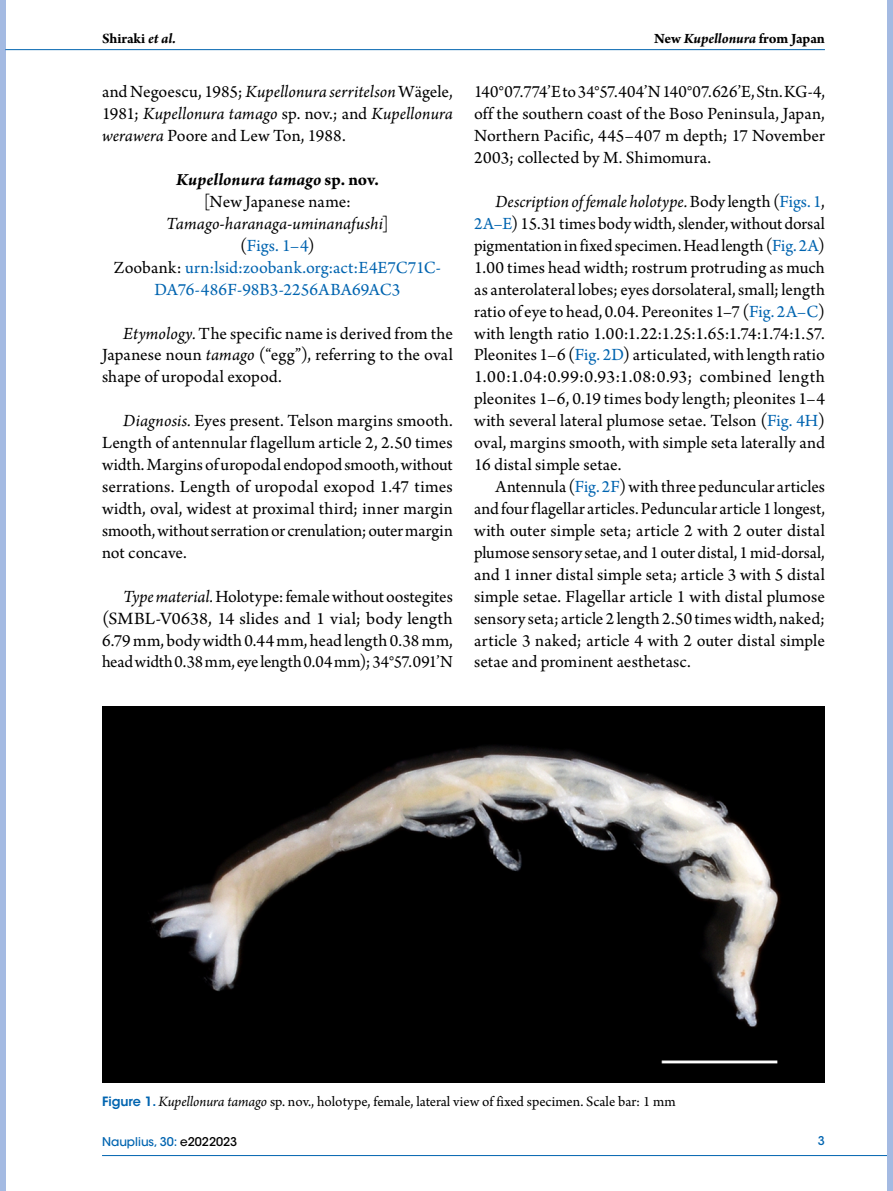
<style>
.page{position:relative;width:893px;height:1191px;background:#fff}
.page>*{position:absolute;margin:0;border:0;box-sizing:border-box;transform-origin:0 0}
.t1{font:18.15px "Arno Pro";letter-spacing:.005em;color:#000}
.t2{font:18px/21.9px "Arno Pro";color:#000;text-align:justify}
.t3{font:18px/21.9px "Arno Pro";letter-spacing:.005em;color:#0064b0;text-align:center}
.t4{font:17.85px "Arno Pro";letter-spacing:-.005em;color:#000}
.t5{font:15px "Arno Pro";color:#000}
.t6{font:700 15px "Arno Pro";letter-spacing:-.005em;color:#000}
.t7{font:500 12px "ITC Avant Garde Std";color:#0064b0}
.s1{font-style:italic}
.s2{font-weight:700;font-style:italic;color:#000}
.s3{font-weight:700;color:#000}
.s4{color:#000}
.s5{font-style:italic;color:#000}
.s6{font-size:18px}
.s7{color:#0064b0}
.s8{font-family:"ITC Avant Garde Std";font-weight:600;font-size:12.75px;color:#0064b0}
</style>
<div class="page">
<div style="left:0;top:0;width:5px;height:1191px;background:#a4bae2"></div>
<hr style="left:102px;top:1155px;width:791px;height:1px;background:#0064b0">
<hr style="left:5px;top:49px;width:820px;height:1px;background:#0064b0">
<div style="left:888px;top:0;width:5px;height:1191px;background:#a4bae2"></div>
<img style="left:103px;top:706px;width:721px;height:376px">
<p class="t6" style="left:102px;top:30px;width:75px">Shiraki <span class="s1">et al.</span></p>
<p class="t2" style="left:102px;top:82px;width:352px">and Negoescu, 1985; <span class="s1">Kupellonura serritelson</span> Wägele, 1981; <span class="s1">Kupellonura tamago</span> sp. nov.; and <span class="s1">Kupellonura werawera</span> Poore and Lew Ton, 1988.</p>
<p class="t3" style="left:114px;top:170px;width:329px"><span class="s2">Kupellonura tamago</span> <span class="s3">sp. nov.<br></span><span class="s4">[New Japanese name:<br></span><span class="s5">Tamago-haranaga-uminanafushi</span><span class="s4">]<br>(</span>Figs. 1–4<span class="s4">)<br>Zoobank:</span> urn:lsid:zoobank.org:act:E4E7C71C-<br>DA76-486F-98B3-2256ABA69AC3</p>
<p class="t2" style="left:102px;top:323px;width:352px;text-indent:21px"><span class="s1">Etymology.</span>The specific name is derived from the Japanese noun <span class="s1">tamago</span> (“egg”), referring to the oval shape of uropodal exopod.</p>
<p class="t2" style="left:102px;top:411px;width:352px;text-indent:21px"><span class="s1">Diagnosis.</span> Eyes present. Telson margins smooth.<br>Length of antennular flagellum article 2, 2.50 times width. Margins of uropodal endopod smooth, without serrations. Length of uropodal exopod 1.47 times width, oval, widest at proximal third; inner margin smooth, without serration or crenulation; outer margin not concave.</p>
<p class="t2" style="left:123px;top:586px;width:331px"><span class="s1">Type material.</span> Holotype: female without oostegites</p>
<p class="t1" style="left:102px;top:608px;width:352px">(SMBL-V0638, 14 slides and 1 vial; body length</p>
<p class="t2" style="left:102px;top:630px;width:352px">6.79 mm, body width 0.44 mm, head length 0.38 mm,</p>
<p class="t4" style="left:102px;top:652px;width:352px">head width 0.38 mm, eye length 0.04 mm); 34°57<span class="s6">.</span>091’N</p>
<p class="t6" style="left:654px;top:30px;width:172px">New <span class="s1">Kupellonura</span> from Japan</p>
<p class="t2" style="left:474px;top:82px;width:352px">140°07.774’E to 34°57.404’N 140°07.626’E, Stn. KG‑4, off the southern coast of the Boso Peninsula, Japan, Northern Pacific, 445–407 m depth; 17 November 2003; collected by M. Shimomura.</p>
<p class="t2" style="left:474px;top:191px;width:352px;text-indent:21px"><span class="s1">Description of female holotype.</span> Body length (<span class="s7">Figs. 1</span>, <span class="s7">2A–E</span>) 15.31 times body width, slender, without dorsal pigmentation in fixed specimen. Head length (<span class="s7">Fig. 2A</span>)<br>1.00 times head width; rostrum protruding as much as anterolateral lobes; eyes dorsolateral, small; length ratio of eye to head, 0.04. Pereonites 1–7 (<span class="s7">Fig. 2A–C</span>) with length ratio 1.00:1.22:1.25:1.65:1.74:1.74:1.57.<br>Pleonites 1–6 (<span class="s7">Fig. 2D</span>) articulated, with length ratio 1.00:1.04:0.99:0.93:1.08:0.93; combined length pleonites 1–6, 0.19 times body length; pleonites 1–4 with several lateral plumose setae. Telson (<span class="s7">Fig. 4H</span>) oval, margins smooth, with simple seta laterally and 16 distal simple setae.</p>
<p class="t2" style="left:474px;top:476px;width:352px;text-indent:21px">Antennula (<span class="s7">Fig. 2F</span>) with three peduncular articles and four flagellar articles. Peduncular article 1 longest, with outer simple seta; article 2 with 2 outer distal plumose sensory setae, and 1 outer distal, 1 mid-dorsal, and 1 inner distal simple seta; article 3 with 5 distal simple setae. Flagellar article 1 with distal plumose sensory seta; article 2 length 2.50 times width, naked; article 3 naked; article 4 with 2 outer distal simple setae and prominent aesthetasc.</p>
<p class="t5" style="left:102px;top:1092px;width:575px"><span class="s8">Figure 1.</span> <span class="s1">Kupellonura tamago</span> sp. nov., holotype, female, lateral view of fixed specimen. Scale bar: 1 mm</p>
<p class="t7" style="left:102px;top:1134px;width:137px">Nauplius, 30: <span class="s4">e2022023</span></p>
<p class="t7" style="left:818px;top:1132px;width:9px">3</p>
</div>
